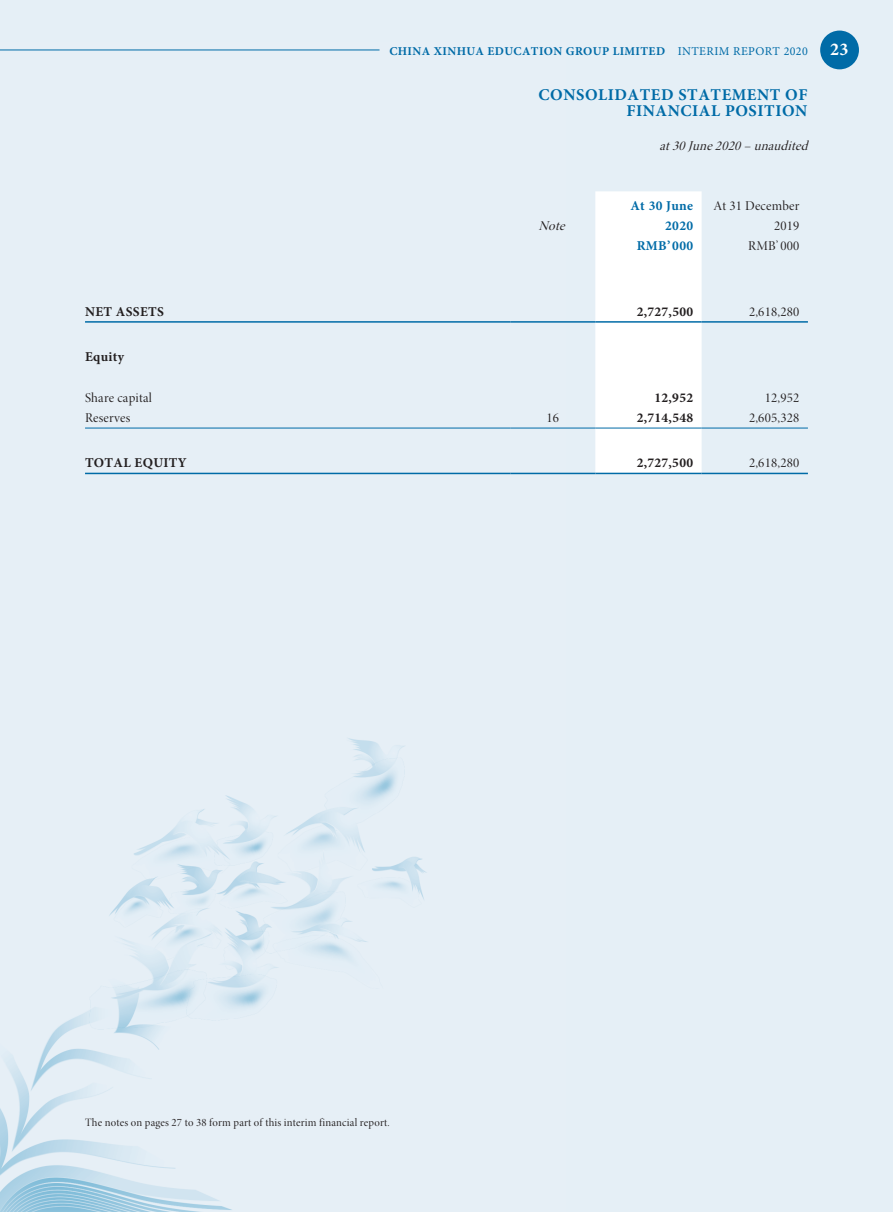
<style>
.page{position:relative;width:893px;height:1212px;background:#e5eff6}
.page>*{position:absolute;margin:0;border:0;box-sizing:border-box;transform-origin:0 0}
.t1{font:700 16.5px/16.5px "Minion Pro";letter-spacing:.03em;color:#006ba7;text-align:right}
.t2{font:13.5px/20.2px "Minion Pro Disp";letter-spacing:.02em;color:#231f20;text-align:right}
.t3{font:700 13.5px "Minion Pro";letter-spacing:.02em;color:#231f20}
.t4{font:italic 13.5px "Minion Pro Disp";color:#231f20}
.t5{font:700 13.5px/20.2px "Minion Pro";letter-spacing:.02em;color:#006ba7;text-align:right}
.t6{font:700 12px "Minion Pro";letter-spacing:.03em;color:#006ba7}
.t7{font:11.25px "Minion Pro Disp";letter-spacing:.02em;color:#231f20}
.s1{font-weight:400}
.s2{font-size:18px;color:#fff}
</style>
<div class="page">
<img style="left:0;top:49px;width:565px;height:1163px">
<div style="left:820px;top:31px;width:39px;height:38px;background:#006ba7;border-radius:50%"></div>
<hr style="left:0;top:50px;width:379px;height:1px;background:#006ba7">
<div style="left:595px;top:191px;width:107px;height:282px;background:#fff"></div>
<hr style="left:85px;top:321px;width:425px;height:2px;background:#006ba7">
<hr style="left:510px;top:321px;width:85px;height:2px;background:#006ba7">
<hr style="left:595px;top:321px;width:107px;height:2px;background:#006ba7">
<hr style="left:702px;top:321px;width:106px;height:2px;background:#006ba7">
<hr style="left:85px;top:428px;width:425px;height:1px;background:#006ba7">
<hr style="left:510px;top:428px;width:85px;height:1px;background:#006ba7">
<hr style="left:595px;top:428px;width:107px;height:1px;background:#006ba7">
<hr style="left:702px;top:428px;width:106px;height:1px;background:#006ba7">
<hr style="left:85px;top:473px;width:425px;height:1px;background:#006ba7">
<hr style="left:510px;top:473px;width:85px;height:1px;background:#006ba7">
<hr style="left:595px;top:473px;width:107px;height:1px;background:#006ba7">
<hr style="left:702px;top:473px;width:106px;height:1px;background:#006ba7">
<p class="t6" style="left:389px;top:43px;width:460px">CHINA XINHUA EDUCATION GROUP LIMITED <span class="s1">INTERIM REPORT 2020</span> <span class="s2">23</span></p>
<p class="t1" style="left:539px;top:86px;width:270px">CONSOLIDATED STATEMENT OF<br>FINANCIAL POSITION</p>
<p class="t4" style="left:538px;top:218px;width:32px">Note</p>
<p class="t4" style="left:659px;top:138px;width:154px">at30June2020–unaudited</p>
<p class="t5" style="left:630px;top:195px;width:64px">AT 30 JUNE<br>2020</p>
<p class="t2" style="left:713px;top:196px;width:87px">At 31 December<br>2019</p>
<p class="t5" style="left:637px;top:236px;width:58px">RMB’ 000</p>
<p class="t2" style="left:748px;top:236px;width:53px">RMB’ 000</p>
<p class="t3" style="left:85px;top:302px;width:80px">NET ASSETS</p>
<p class="t3" style="left:637px;top:302px;width:58px">2,727,500</p>
<p class="t2" style="left:749px;top:302px;width:52px">2,618,280</p>
<p class="t3" style="left:85px;top:348px;width:40px">EQUITY</p>
<p class="t2" style="left:85px;top:388px;width:69px">Share capital</p>
<p class="t3" style="left:654px;top:388px;width:40px">12,952</p>
<p class="t2" style="left:765px;top:388px;width:36px">12,952</p>
<p class="t2" style="left:85px;top:408px;width:47px">Reserves</p>
<p class="t2" style="left:546px;top:408px;width:14px">16</p>
<p class="t3" style="left:637px;top:408px;width:58px">2,714,548</p>
<p class="t2" style="left:749px;top:408px;width:52px">2,605,328</p>
<p class="t3" style="left:85px;top:453px;width:103px">TOTAL EQUITY</p>
<p class="t3" style="left:637px;top:453px;width:58px">2,727,500</p>
<p class="t2" style="left:749px;top:453px;width:52px">2,618,280</p>
<p class="t7" style="left:85px;top:1115px;width:306px">The notes on pages 27 to 38 form part of this interim financial report.</p>
</div>
